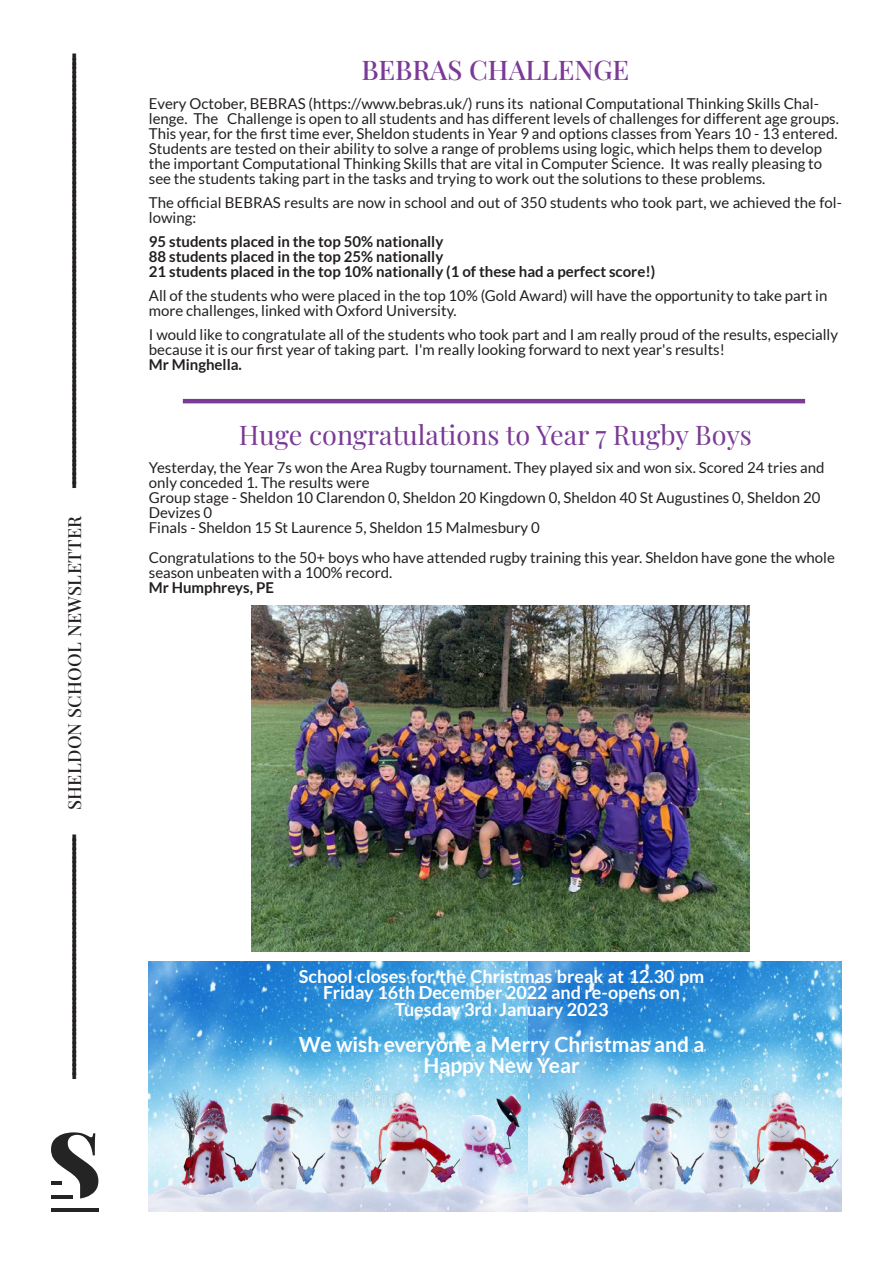
<style>
.page{position:relative;width:893px;height:1263px;background:#fff}
.page>*{position:absolute;margin:0;border:0;box-sizing:border-box;transform-origin:0 0}
.t1{font:36px "Playfair Display";color:#231f20;scale:.5 1}
.t2{font:27px "Playfair Display";color:#7a3a96}
.t3{font:700 21px/21px "Lato";color:#fff;text-align:center}
.t4{font:700 18px/16.5px "Lato";color:#fff;text-align:center}
.t5{font:15px/15px "Lato";color:#231f20}
.t6{font:700 15px "Lato";color:#231f20}
.s1{font-size:18px}
</style>
<div class="page">
<svg style="left:51px;top:1132px;width:47px;height:66px"></svg>
<hr style="left:51px;top:1208px;width:47px;height:4px;background:#242424">
<hr style="left:51px;top:1195px;width:21px;height:3px;background:#242424">
<hr style="left:51px;top:1181px;width:11px;height:4px;background:#242424">
<img style="left:149px;top:961px;width:693px;height:251px">
<img style="left:251px;top:605px;width:498px;height:346px">
<hr style="left:183px;top:399px;width:622px;height:4px;background:#7a3a96">
<h1 class="t1" style="left:43px;top:1080px;width:2056px;rotate:-90deg">------------------------------------------------------- <span class="s1">S H E L D O N S C H O O L N E W S L E T T E R</span> --------------------------------------------------------------------------------------------------</h1>
<p class="t2" style="left:361px;top:49px;width:269px">BEBRAS CHALLENGE</p>
<p class="t5" style="left:149px;top:96px;width:692px">Every October, BEBRAS (https://www.bebras.uk/) runs its national Computational Thinking Skills Chal&shy;lenge. The Challenge is open to all students and has different levels of challenges for different age groups.<br>This year, for the first time ever, Sheldon students in Year 9 and options classes from Years 10 - 13 entered.<br>Students are tested on their ability to solve a range of problems using logic, which helps them to develop the important Computational Thinking Skills that are vital in Computer Science. It was really pleasing to see the students taking part in the tasks and trying to work out the solutions to these problems.</p>
<p class="t5" style="left:149px;top:195px;width:695px">The official BEBRAS results are now in school and out of 350 students who took part, we achieved the fol&shy;lowing:</p>
<p class="t6" style="left:149px;top:233px;width:296px">95 students placed in the top 50% nationally</p>
<p class="t6" style="left:149px;top:248px;width:296px">88 students placed in the top 25% nationally</p>
<p class="t6" style="left:149px;top:263px;width:508px">21 students placed in the top 10% nationally (1 of these had a perfect score!)</p>
<p class="t5" style="left:149px;top:288px;width:680px">All of the students who were placed in the top 10% (Gold Award) will have the opportunity to take part in more challenges, linked with Oxford University.</p>
<p class="t5" style="left:149px;top:327px;width:691px">I would like to congratulate all of the students who took part and I am really proud of the results, especially because it is our first year of taking part. I'm really looking forward to next year's results!</p>
<p class="t6" style="left:149px;top:356px;width:95px">Mr Minghella.</p>
<p class="t2" style="left:239px;top:413px;width:514px">Huge congratulations to Year 7 Rugby Boys</p>
<p class="t5" style="left:149px;top:460px;width:677px">Yesterday, the Year 7s won the Area Rugby tournament. They played six and won six. Scored 24 tries and only conceded 1. The results were</p>
<p class="t5" style="left:149px;top:490px;width:673px">Group stage - Sheldon 10 Clarendon 0, Sheldon 20 Kingdown 0, Sheldon 40 St Augustines 0, Sheldon 20<br>Devizes 0</p>
<p class="t5" style="left:149px;top:520px;width:392px">Finals - Sheldon 15 St Laurence 5, Sheldon 15 Malmesbury 0</p>
<p class="t5" style="left:149px;top:550px;width:688px">Congratulations to the 50+ boys who have attended rugby training this year. Sheldon have gone the whole season unbeaten with a 100% record.</p>
<p class="t6" style="left:149px;top:579px;width:127px">Mr Humphreys, PE</p>
<p class="t4" style="left:299px;top:967px;width:407px">School closes for the Christmas break at 12.30 pm<br>Friday 16th December 2022 and re-opens on</p>
<p class="t4" style="left:395px;top:1000px;width:215px">Tuesday 3rd January 2023</p>
<p class="t3" style="left:299px;top:1033px;width:407px">We wish everyone a Merry Christmas and a<br>Happy New Year</p>
</div>
